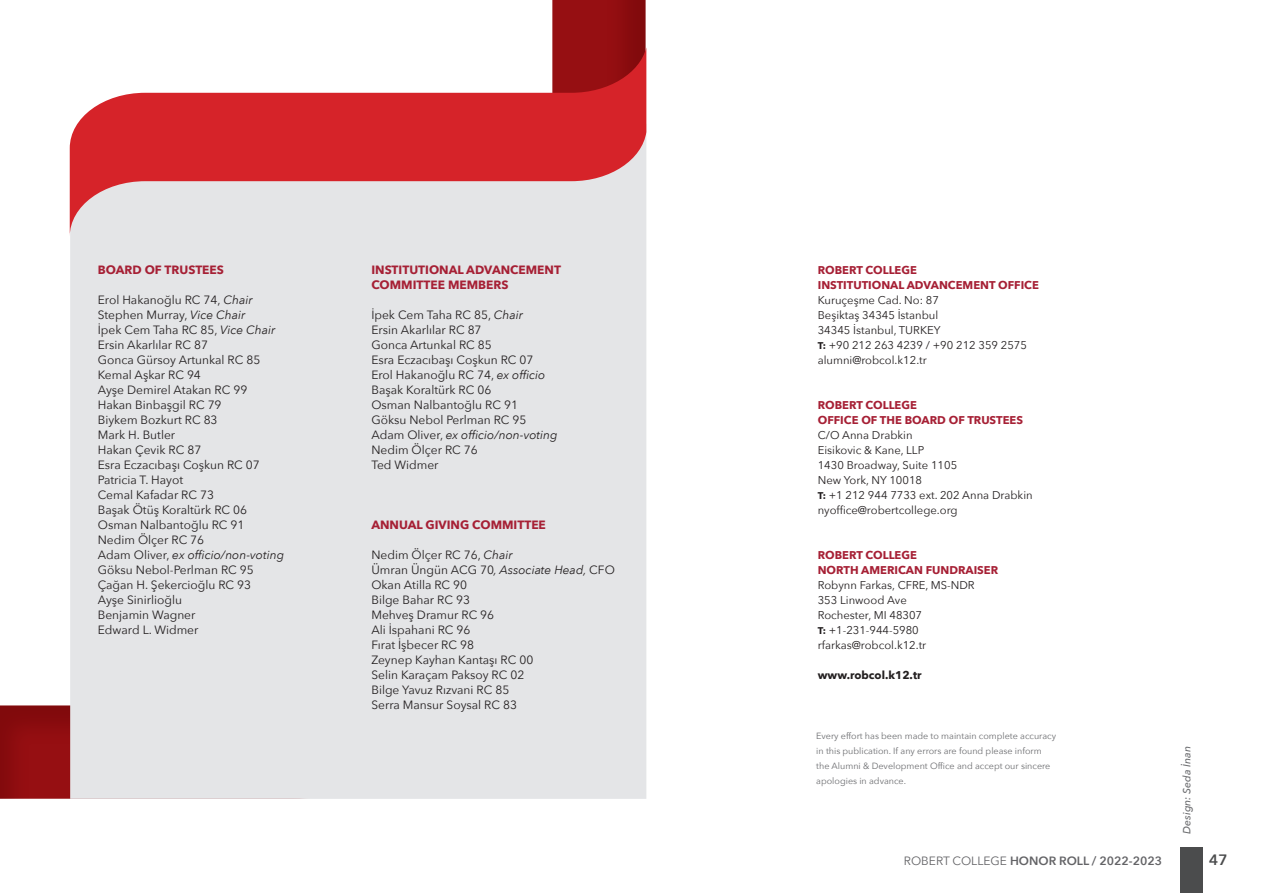
<style>
.page{position:relative;width:1263px;height:893px;background:#fff}
.page>*{position:absolute;margin:0;border:0;box-sizing:border-box;transform-origin:0 0}
.t1{font:600 15px "Avenir Next";color:#4b4c4d}
.name_surname{font:12px "Avenir Next";color:#231f20}
.name_surname-2{font:700 12px "Avenir Next";color:#a62035}
.name_surname-3{font:italic 12px "Avenir Next";color:#231f20}
.t2{font:600 12px "Avenir Next";color:#636366}
.name_surname-4{font:11.25px "Avenir Next";color:#231f20}
.name_surname-5{font:700 11.25px "Avenir Next";color:#a62035}
.name_surname-6{font:700 11.25px "Avenir Next";color:#231f20}
.name_surname-7{font:italic 500 10.5px "Avenir Next";color:#6c6d70}
.name_surname-8{font:9px/15px "Avenir Next";color:#6c6d70}
.s1{font-style:italic}
.s2{font-style:normal}
.s3{font-weight:700;font-size:9.75px}
.s4{font-weight:400}
</style>
<div class="page">
<div style="left:1180px;top:848px;width:22px;height:45px;background:#4b4c4d"></div>
<div style="left:0;top:704px;width:413px;height:97px;background:#960f12;opacity:.34"></div>
<div style="left:550px;top:0;width:97px;height:372px;background:#960f12;opacity:.34"></div>
<div style="left:70px;top:237px;width:576px;height:562px;background:#e4e5e7"></div>
<svg style="left:70px;top:47px;width:576px;height:190px"></svg>
<p class="name_surname-2" style="left:98px;top:259px;width:128px">BOARD OF TRUSTEES</p>
<p class="name_surname" style="left:98px;top:289px;width:156px">Erol Hakanoğlu RC 74, <span class="s1">Chair</span></p>
<p class="name_surname" style="left:98px;top:304px;width:149px">Stephen Murray, <span class="s1">Vice Chair</span></p>
<p class="name_surname" style="left:98px;top:319px;width:179px">İpek Cem Taha RC 85, <span class="s1">Vice Chair</span></p>
<p class="name_surname" style="left:98px;top:334px;width:112px">Ersin Akarlılar RC 87</p>
<p class="name_surname" style="left:98px;top:349px;width:164px">Gonca Gürsoy Artunkal RC 85</p>
<p class="name_surname" style="left:98px;top:364px;width:105px">Kemal Aşkar RC 94</p>
<p class="name_surname" style="left:98px;top:379px;width:151px">Ayşe Demirel Atakan RC 99</p>
<p class="name_surname" style="left:98px;top:394px;width:125px">Hakan Binbaşgil RC 79</p>
<p class="name_surname" style="left:98px;top:409px;width:121px">Biykem Bozkurt RC 83</p>
<p class="name_surname" style="left:98px;top:424px;width:79px">Mark H. Butler</p>
<p class="name_surname" style="left:98px;top:439px;width:105px">Hakan Çevik RC 87</p>
<p class="name_surname" style="left:98px;top:454px;width:164px">Esra Eczacıbaşı Coşkun RC 07</p>
<p class="name_surname" style="left:98px;top:469px;width:87px">Patricia T. Hayot</p>
<p class="name_surname" style="left:98px;top:484px;width:118px">Cemal Kafadar RC 73</p>
<p class="name_surname" style="left:98px;top:499px;width:151px">Başak Ötüş Koraltürk RC 06</p>
<p class="name_surname" style="left:98px;top:514px;width:148px">Osman Nalbantoğlu RC 91</p>
<p class="name_surname" style="left:98px;top:529px;width:108px">Nedim Ölçer RC 76</p>
<p class="name_surname-3" style="left:98px;top:544px;width:188px"><span class="s2">Adam Oliver,</span> ex officio/non-voting</p>
<p class="name_surname" style="left:98px;top:559px;width:157px">Göksu Nebol-Perlman RC 95</p>
<p class="name_surname" style="left:98px;top:574px;width:155px">Çağan H. Şekercioğlu RC 93</p>
<p class="name_surname" style="left:98px;top:589px;width:86px">Ayşe Sinirlioğlu</p>
<p class="name_surname" style="left:98px;top:604px;width:99px">Benjamin Wagner</p>
<p class="name_surname" style="left:98px;top:619px;width:102px">Edward L. Widmer</p>
<p class="name_surname-2" style="left:371px;top:259px;width:191px">INSTITUTIONAL ADVANCEMENT</p>
<p class="name_surname-2" style="left:371px;top:274px;width:139px">COMMITTEE MEMBERS</p>
<p class="name_surname" style="left:371px;top:304px;width:153px">İpek Cem Taha RC 85, <span class="s1">Chair</span></p>
<p class="name_surname" style="left:371px;top:319px;width:112px">Ersin Akarlılar RC 87</p>
<p class="name_surname" style="left:371px;top:334px;width:122px">Gonca Artunkal RC 85</p>
<p class="name_surname" style="left:371px;top:349px;width:164px">Esra Eczacıbaşı Coşkun RC 07</p>
<p class="name_surname" style="left:371px;top:364px;width:176px">Erol Hakanoğlu RC 74, <span class="s1">ex officio</span></p>
<p class="name_surname" style="left:371px;top:379px;width:121px">Başak Koraltürk RC 06</p>
<p class="name_surname" style="left:371px;top:394px;width:148px">Osman Nalbantoğlu RC 91</p>
<p class="name_surname" style="left:371px;top:409px;width:157px">Göksu Nebol Perlman RC 95</p>
<p class="name_surname-3" style="left:371px;top:424px;width:188px"><span class="s2">Adam Oliver,</span> ex officio/non-voting</p>
<p class="name_surname" style="left:371px;top:439px;width:108px">Nedim Ölçer RC 76</p>
<p class="name_surname" style="left:371px;top:454px;width:69px">Ted Widmer</p>
<p class="name_surname-2" style="left:371px;top:514px;width:176px">ANNUAL GIVING COMMITTEE</p>
<p class="name_surname" style="left:371px;top:544px;width:143px">Nedim Ölçer RC 76, <span class="s1">Chair</span></p>
<p class="name_surname" style="left:371px;top:559px;width:245px">Ümran Üngün ACG 70<span class="s1">, Associate Head,</span> CFO</p>
<p class="name_surname" style="left:371px;top:574px;width:97px">Okan Atilla RC 90</p>
<p class="name_surname" style="left:371px;top:589px;width:100px">Bilge Bahar RC 93</p>
<p class="name_surname" style="left:371px;top:604px;width:124px">Mehveş Dramur RC 96</p>
<p class="name_surname" style="left:371px;top:619px;width:101px">Ali İspahani RC 96</p>
<p class="name_surname" style="left:371px;top:634px;width:104px">Fırat İşbecer RC 98</p>
<p class="name_surname" style="left:371px;top:649px;width:163px">Zeynep Kayhan Kantaşı RC 00</p>
<p class="name_surname" style="left:371px;top:664px;width:154px">Selin Karaçam Paksoy RC 02</p>
<p class="name_surname" style="left:371px;top:679px;width:139px">Bilge Yavuz Rızvani RC 85</p>
<p class="name_surname" style="left:371px;top:694px;width:147px">Serra Mansur Soysal RC 83</p>
<p class="name_surname-5" style="left:818px;top:260px;width:101px">ROBERT COLLEGE</p>
<p class="name_surname-5" style="left:818px;top:275px;width:223px">INSTITUTIONAL ADVANCEMENT OFFICE</p>
<p class="name_surname-4" style="left:818px;top:290px;width:123px">Kuruçeşme Cad. No: 87</p>
<p class="name_surname-4" style="left:818px;top:305px;width:122px">Beşiktaş 34345 İstanbul</p>
<p class="name_surname-4" style="left:818px;top:320px;width:124px">34345 İstanbul, TURKEY</p>
<p class="name_surname-4" style="left:818px;top:335px;width:211px"><span class="s3">T:</span> +90 212 263 4239 / +90 212 359 2575</p>
<p class="name_surname-4" style="left:818px;top:350px;width:111px">alumni@robcol.k12.tr</p>
<p class="name_surname-5" style="left:818px;top:395px;width:101px">ROBERT COLLEGE</p>
<p class="name_surname-5" style="left:818px;top:410px;width:207px">OFFICE OF THE BOARD OF TRUSTEES</p>
<p class="name_surname-4" style="left:818px;top:425px;width:96px">C/O Anna Drabkin</p>
<p class="name_surname-4" style="left:818px;top:440px;width:108px">Eisikovic &amp; Kane, LLP</p>
<p class="name_surname-4" style="left:818px;top:455px;width:141px">1430 Broadway, Suite 1105</p>
<p class="name_surname-4" style="left:818px;top:470px;width:106px">New York, NY 10018</p>
<p class="name_surname-4" style="left:818px;top:485px;width:216px"><span class="s3">T:</span> +1 212 944 7733 ext. 202 Anna Drabkin</p>
<p class="name_surname-4" style="left:818px;top:500px;width:141px">nyoffice@robertcollege.org</p>
<p class="name_surname-5" style="left:818px;top:545px;width:101px">ROBERT COLLEGE</p>
<p class="name_surname-5" style="left:818px;top:560px;width:182px">NORTH AMERICAN FUNDRAISER</p>
<p class="name_surname-4" style="left:818px;top:575px;width:158px">Robynn Farkas, CFRE, MS-NDR</p>
<p class="name_surname-4" style="left:818px;top:590px;width:91px">353 Linwood Ave</p>
<p class="name_surname-4" style="left:818px;top:605px;width:106px">Rochester, MI 48307</p>
<p class="name_surname-4" style="left:818px;top:620px;width:103px"><span class="s3">T:</span> +1-231-944-5980</p>
<p class="name_surname-4" style="left:818px;top:635px;width:110px">rfarkas@robcol.k12.tr</p>
<p class="name_surname-6" style="left:818px;top:665px;width:105px">www.robcol.k12.tr</p>
<p class="name_surname-8" style="left:816px;top:728px;width:241px">Every effort has been made to maintain complete accuracy in this publication. If any errors are found please inform the Alumni &amp; Development Office and accept our sincere apologies in advance.</p>
<p class="name_surname-7" style="left:1178px;top:833px;width:89px;rotate:-90deg">Design: Seda İnan</p>
<p class="t2" style="left:904px;top:850px;width:260px"><span class="s4">ROBERT COLLEGE</span> HONOR ROLL / 2022-2023</p>
<p class="t1" style="left:1209px;top:847px;width:20px">47</p>
</div>
